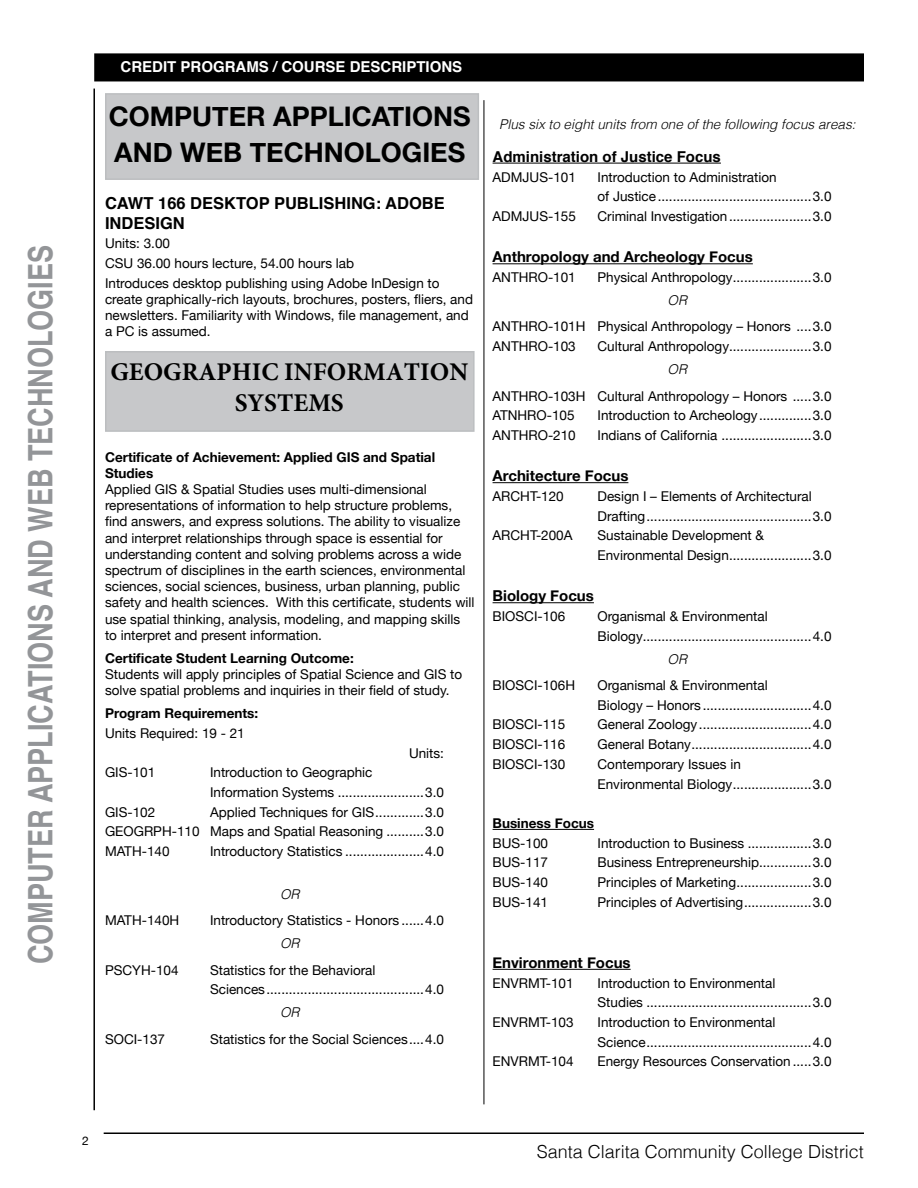
<style>
.page{position:relative;width:918px;height:1188px;background:#fff}
.page>*{position:absolute;margin:0;border:0;box-sizing:border-box;transform-origin:0 0}
.t1{font:700 33.75px "Helvetica";color:#939598;scale:.8 1}
.t2{font:700 27px/36px "Helvetica Neue";color:#000}
.t3{font:700 25.5px/30.3px "Minion Pro";color:#000;text-align:center}
.t4{font:300 18px "Helvetica";color:#000}
.t5{font:700 16.5px/19.8px "Helvetica";color:#000}
.t6{font:700 15px "Helvetica Neue";color:#000}
.t7{font:700 15px "Helvetica";color:#fff}
.t8{font:700 15px "Helvetica";color:#000}
.t9{font:13.5px/16.2px "Helvetica Neue";color:#000}
.t10{font:700 13.5px/16.2px "Helvetica Neue";color:#000}
.t11{font:italic 300 13.5px "Helvetica";color:#000}
.t12{font:12px "Helvetica Neue";color:#000}
</style>
<div class="page">
<div style="left:105px;top:351px;width:370px;height:81px;background:#c7c8ca;border:2px solid #bcbec0"></div>
<div style="left:105px;top:93px;width:374px;height:87px;background:#c7c8ca"></div>
<hr style="left:493px;top:263px;width:260px;height:1px;background:#000">
<hr style="left:493px;top:602px;width:101px;height:1px;background:#000">
<hr style="left:93px;top:89px;width:2px;height:1021px;background:#000">
<hr style="left:104px;top:1132px;width:760px;height:2px;background:#000">
<hr style="left:484px;top:100px;width:1px;height:1004px;background:#000">
<hr style="left:493px;top:163px;width:228px;height:1px;background:#000">
<hr style="left:493px;top:482px;width:135px;height:1px;background:#000">
<hr style="left:493px;top:829px;width:101px;height:1px;background:#000">
<hr style="left:493px;top:969px;width:138px;height:1px;background:#000">
<div style="left:95px;top:54px;width:768px;height:27px;background:#000"></div>
<div style="left:94px;top:53px;width:770px;height:28px;border:2px solid #000"></div>
<h1 class="t1" style="left:13px;top:964px;width:900px;rotate:-90deg">COMPUTER APPLICATIONS AND WEB TECHNOLOGIES</h1>
<p class="t7" style="left:121px;top:55px;width:343px">CREDIT PROGRAMS / COURSE DESCRIPTIONS</p>
<h3 class="t2" style="left:109px;top:99px;width:364px">COMPUTER APPLICATIONS<br>AND WEB TECHNOLOGIES</h3>
<h4 class="t5" style="left:105px;top:193px;width:341px">CAWT 166 DESKTOP PUBLISHING: ADOBE<br>INDESIGN</h4>
<p class="t9" style="left:105px;top:236px;width:67px">Units: 3.00</p>
<p class="t9" style="left:105px;top:256px;width:251px">CSU 36.00 hours lecture, 54.00 hours lab</p>
<p class="t9" style="left:105px;top:276px;width:370px">Introduces desktop publishing using Adobe InDesign to create graphically-rich layouts, brochures, posters, fliers, and newsletters. Familiarity with Windows, file management, and a PC is assumed.</p>
<h3 class="t3" style="left:110px;top:357px;width:359px">GEOGRAPHIC INFORMATION<br>SYSTEMS</h3>
<h4 class="t10" style="left:105px;top:449px;width:332px">Certificate of Achievement: Applied GIS and Spatial<br>Studies</h4>
<p class="t9" style="left:105px;top:482px;width:371px">Applied GIS &amp; Spatial Studies uses multi-dimensional representations of information to help structure problems, find answers, and express solutions. The ability to visualize and interpret relationships through space is essential for understanding content and solving problems across a wide spectrum of disciplines in the earth sciences, environmental sciences, social sciences, business, urban planning, public safety and health sciences. With this certificate, students will use spatial thinking, analysis, modeling, and mapping skills to interpret and present information.</p>
<h5 class="t10" style="left:105px;top:650px;width:250px">Certificate Student Learning Outcome:</h5>
<p class="t9" style="left:105px;top:667px;width:359px">Students will apply principles of Spatial Science and GIS to solve spatial problems and inquiries in their field of study.</p>
<h5 class="t10" style="left:105px;top:706px;width:155px">Program Requirements:</h5>
<p class="t9" style="left:105px;top:726px;width:141px">Units Required: 19 - 21</p>
<p class="t9" style="left:409px;top:745px;width:37px">Units:</p>
<p class="t9" style="left:105px;top:765px;width:52px">GIS-101</p>
<p class="t9" style="left:210px;top:763px;width:235px;line-height:19.6px">Introduction to Geographic<br>Information Systems .......................3.0</p>
<p class="t9" style="left:105px;top:805px;width:52px">GIS-102</p>
<p class="t9" style="left:210px;top:805px;width:235px">Applied Techniques for GIS.............3.0</p>
<p class="t9" style="left:105px;top:824px;width:340px">GEOGRPH-110 Maps and Spatial Reasoning ..........3.0</p>
<p class="t9" style="left:105px;top:844px;width:66px">MATH-140</p>
<p class="t9" style="left:210px;top:844px;width:235px">Introductory Statistics .....................4.0</p>
<p class="t11" style="left:280px;top:882px;width:21px">OR</p>
<p class="t9" style="left:105px;top:913px;width:76px">MATH-140H</p>
<p class="t9" style="left:210px;top:913px;width:235px">Introductory Statistics - Honors ......4.0</p>
<p class="t11" style="left:280px;top:932px;width:21px">OR</p>
<p class="t9" style="left:105px;top:963px;width:75px">PSCYH-104</p>
<p class="t9" style="left:210px;top:961px;width:235px;line-height:19.6px">Statistics for the Behavioral<br>Sciences..........................................4.0</p>
<p class="t11" style="left:280px;top:1001px;width:21px">OR</p>
<p class="t9" style="left:105px;top:1032px;width:62px">SOCI-137</p>
<p class="t9" style="left:210px;top:1032px;width:235px">Statistics for the Social Sciences....4.0</p>
<p class="t11" style="left:499px;top:112px;width:358px">Plus six to eight units from one of the following focus areas:</p>
<h6 class="t8" style="left:493px;top:145px;width:230px">Administration of Justice Focus</h6>
<p class="t9" style="left:493px;top:170px;width:85px">ADMJUS-101</p>
<p class="t9" style="left:598px;top:168px;width:235px;line-height:19.6px">Introduction to Administration<br>of Justice.........................................3.0</p>
<p class="t9" style="left:493px;top:209px;width:85px">ADMJUS-155</p>
<p class="t9" style="left:598px;top:209px;width:235px">Criminal Investigation......................3.0</p>
<h6 class="t6" style="left:493px;top:245px;width:262px">Anthropology and Archeology Focus</h6>
<p class="t9" style="left:493px;top:270px;width:85px">ANTHRO-101</p>
<p class="t9" style="left:598px;top:270px;width:235px">Physical Anthropology.....................3.0</p>
<p class="t11" style="left:668px;top:289px;width:21px">OR</p>
<p class="t9" style="left:493px;top:319px;width:340px">ANTHRO-101H Physical Anthropology – Honors ....3.0</p>
<p class="t9" style="left:493px;top:339px;width:85px">ANTHRO-103</p>
<p class="t9" style="left:598px;top:339px;width:235px">Cultural Anthropology......................3.0</p>
<p class="t9" style="left:493px;top:388px;width:340px">ANTHRO-103H Cultural Anthropology – Honors .....3.0</p>
<p class="t9" style="left:598px;top:408px;width:235px">Introduction to Archeology..............3.0</p>
<p class="t9" style="left:598px;top:428px;width:235px">Indians of California ........................3.0</p>
<p class="t11" style="left:668px;top:358px;width:21px">OR</p>
<p class="t9" style="left:493px;top:408px;width:84px">ATNHRO-105</p>
<p class="t9" style="left:493px;top:428px;width:85px">ANTHRO-210</p>
<h6 class="t6" style="left:493px;top:464px;width:137px">Architecture Focus</h6>
<p class="t9" style="left:493px;top:489px;width:73px">ARCHT-120</p>
<p class="t9" style="left:598px;top:487px;width:235px;line-height:19.6px">Design I – Elements of Architectural<br>Drafting............................................3.0</p>
<p class="t9" style="left:493px;top:528px;width:82px">ARCHT-200A</p>
<p class="t9" style="left:598px;top:526px;width:235px;line-height:19.6px">Sustainable Development &amp;<br>Environmental Design......................3.0</p>
<h6 class="t6" style="left:493px;top:584px;width:103px">Biology Focus</h6>
<p class="t9" style="left:493px;top:609px;width:74px">BIOSCI-106</p>
<p class="t9" style="left:598px;top:607px;width:235px;line-height:19.6px">Organismal &amp; Environmental<br>Biology.............................................4.0</p>
<p class="t11" style="left:668px;top:647px;width:21px">OR</p>
<p class="t9" style="left:493px;top:678px;width:84px">BIOSCI-106H</p>
<p class="t9" style="left:598px;top:676px;width:235px;line-height:19.6px">Organismal &amp; Environmental<br>Biology – Honors.............................4.0</p>
<p class="t9" style="left:493px;top:717px;width:74px">BIOSCI-115</p>
<p class="t9" style="left:598px;top:717px;width:235px">General Zoology..............................4.0</p>
<p class="t9" style="left:493px;top:737px;width:74px">BIOSCI-116</p>
<p class="t9" style="left:598px;top:737px;width:235px">General Botany................................4.0</p>
<p class="t9" style="left:493px;top:757px;width:74px">BIOSCI-130</p>
<p class="t9" style="left:598px;top:755px;width:235px;line-height:19.6px">Contemporary Issues in<br>Environmental Biology.....................3.0</p>
<h6 class="t10" style="left:493px;top:815px;width:103px">Business Focus</h6>
<p class="t9" style="left:493px;top:836px;width:57px">BUS-100</p>
<p class="t9" style="left:598px;top:836px;width:235px">Introduction to Business .................3.0</p>
<p class="t9" style="left:493px;top:855px;width:57px">BUS-117</p>
<p class="t9" style="left:598px;top:855px;width:235px">Business Entrepreneurship..............3.0</p>
<p class="t9" style="left:493px;top:875px;width:57px">BUS-140</p>
<p class="t9" style="left:598px;top:875px;width:235px">Principles of Marketing....................3.0</p>
<p class="t9" style="left:493px;top:895px;width:57px">BUS-141</p>
<p class="t9" style="left:598px;top:895px;width:235px">Principles of Advertising..................3.0</p>
<h6 class="t6" style="left:493px;top:951px;width:140px">Environment Focus</h6>
<p class="t9" style="left:493px;top:975px;width:83px">ENVRMT-101</p>
<p class="t9" style="left:598px;top:974px;width:235px;line-height:19.6px">Introduction to Environmental<br>Studies ............................................3.0</p>
<p class="t9" style="left:493px;top:1015px;width:83px">ENVRMT-103</p>
<p class="t9" style="left:598px;top:1013px;width:235px;line-height:19.6px">Introduction to Environmental<br>Science............................................4.0</p>
<p class="t9" style="left:493px;top:1054px;width:83px">ENVRMT-104</p>
<p class="t9" style="left:598px;top:1054px;width:235px">Energy Resources Conservation .....3.0</p>
<p class="t12" style="left:82px;top:1132px;width:8px">2</p>
<h3 class="t4" style="left:537px;top:1136px;width:329px">Santa Clarita Community College District</h3>
</div>
